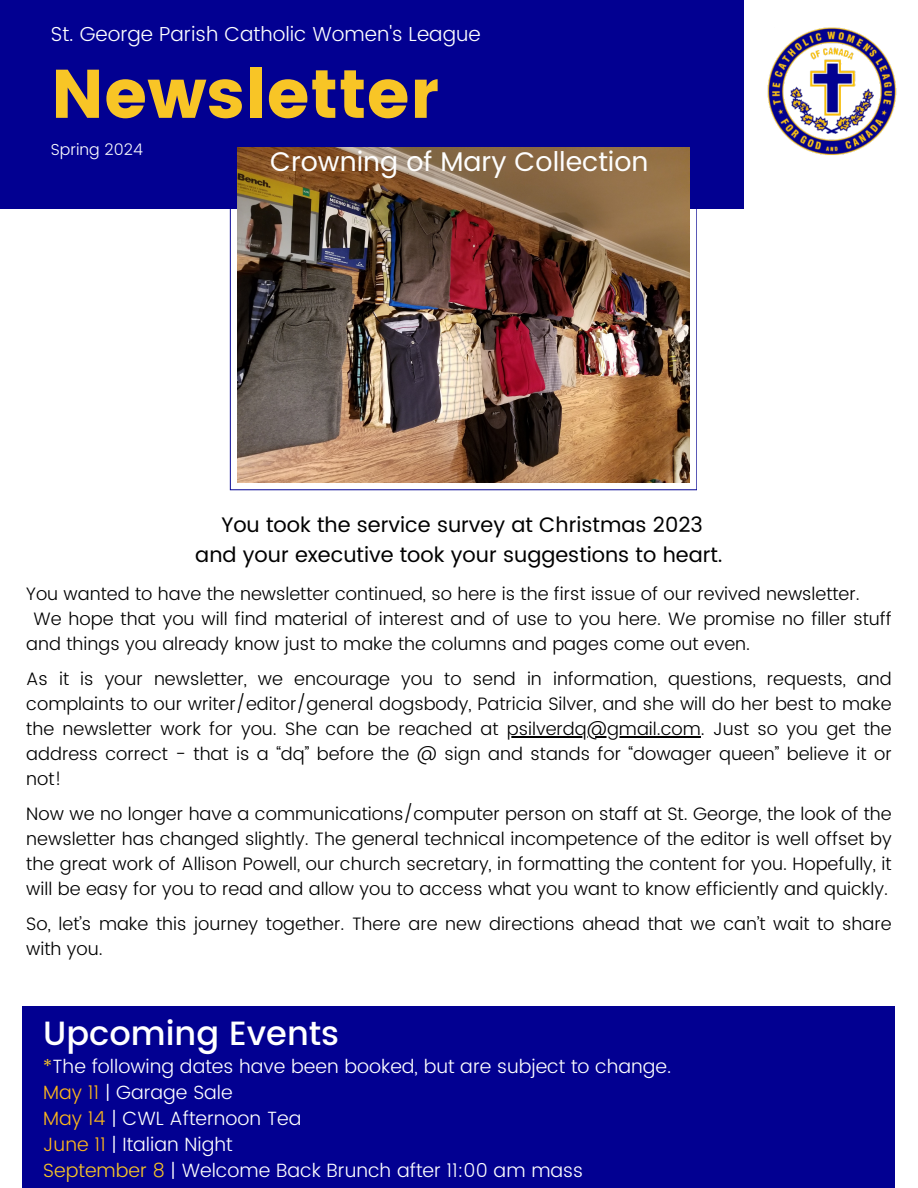
<style>
.page{position:relative;width:918px;height:1188px;background:#fff}
.page>*{position:absolute;margin:0;border:0;box-sizing:border-box;transform-origin:0 0}
.t1{font:68.4px "Poppins";color:#f8c526}
.t2{font:500 33.6px "Poppins";color:#fff}
.t3{font:27px "Poppins";color:#fefefe}
.t4{font:21px/29.4px "Poppins";color:#000;text-align:center}
.t5{font:300 20.25px "Poppins";color:#fff}
.t6{font:300 19.2px/25.8px "Poppins";color:#fff}
.t7{font:300 18px/25px "Poppins";color:#000;text-align:justify}
.t8{font:300 15.9px "Poppins";color:#fff}
.s1{color:#f8c526}
.s2{color:#fdb71a}
</style>
<div class="page">
<div style="left:0;top:0;width:744px;height:208px;background:#020091"></div>
<svg style="left:230px;top:147px;width:467px;height:343px"></svg>
<img style="left:238px;top:147px;width:452px;height:335px">
<img style="left:767px;top:27px;width:130px;height:128px">
<div style="left:22px;top:1006px;width:873px;height:182px;background:#020091"></div>
<hr style="left:507px;top:736px;width:194px;height:1px;background:#000">
<p class="t5" style="left:51px;top:22px;width:431px">St. George Parish Catholic Women's League</p>
<h3 class="t1" style="left:51px;top:54px;width:390px">Newsletter</h3>
<h5 class="t8" style="left:51px;top:140px;width:94px">Spring 2024</h5>
<h5 class="t3" style="left:270px;top:146px;width:380px">Crowning of Mary Collection</h5>
<p class="t4" style="left:195px;top:510px;width:529px">You took the service survey at Christmas 2023 and your executive took your suggestions to heart.</p>
<h4 class="t7" style="left:26px;top:581px;width:835px">You wanted to have the newsletter continued, so here is the first issue of our revived newsletter.</h4>
<h4 class="t7" style="left:33px;top:606px;width:860px">We hope that you will find material of interest and of use to you here. We promise no filler stuff</h4>
<h4 class="t7" style="left:26px;top:631px;width:725px">and things you already know just to make the columns and pages come out even.</h4>
<h5 class="t7" style="left:26px;top:666px;width:867px">As it is your newsletter, we encourage you to send in information, questions, requests, and complaints to our writer/editor/general dogsbody, Patricia Silver, and she will do her best to make the newsletter work for you. She can be reached at</h5>
<h5 class="t7" style="left:26px;top:716px;width:867px;text-indent:481px">psilverdq@gmail.com. Just so you get the address correct - that is a “dq” before the @ sign and stands for “dowager queen” believe it or not!</h5>
<h5 class="t7" style="left:26px;top:801px;width:867px">Now we no longer have a communications/computer person on staff at St. George, the look of the newsletter has changed slightly. The general technical incompetence of the editor is well offset by the great work of Allison Powell, our church secretary, in formatting the content for you. Hopefully, it</h5>
<h5 class="t7" style="left:26px;top:871px;width:867px;line-height:35px">will be easy for you to read and allow you to access what you want to know efficiently and quickly.<br>So, let’s make this journey together. There are new directions ahead that we can’t wait to share</h5>
<h5 class="t7" style="left:26px;top:936px;width:78px">with you.</h5>
<h4 class="t2" style="left:43px;top:1014px;width:297px">Upcoming Events</h4>
<h2 class="t6" style="left:43px;top:1054px;width:630px"><span class="s1">*</span>The following dates have been booked, but are subject to change.<br><span class="s2">May 11</span> | Garage Sale<br><span class="s2">May 14</span> | CWL Afternoon Tea<br><span class="s2">June 11</span> | Italian Night<br><span class="s1">September 8</span> | Welcome Back Brunch after 11:00 am mass</h2>
</div>
